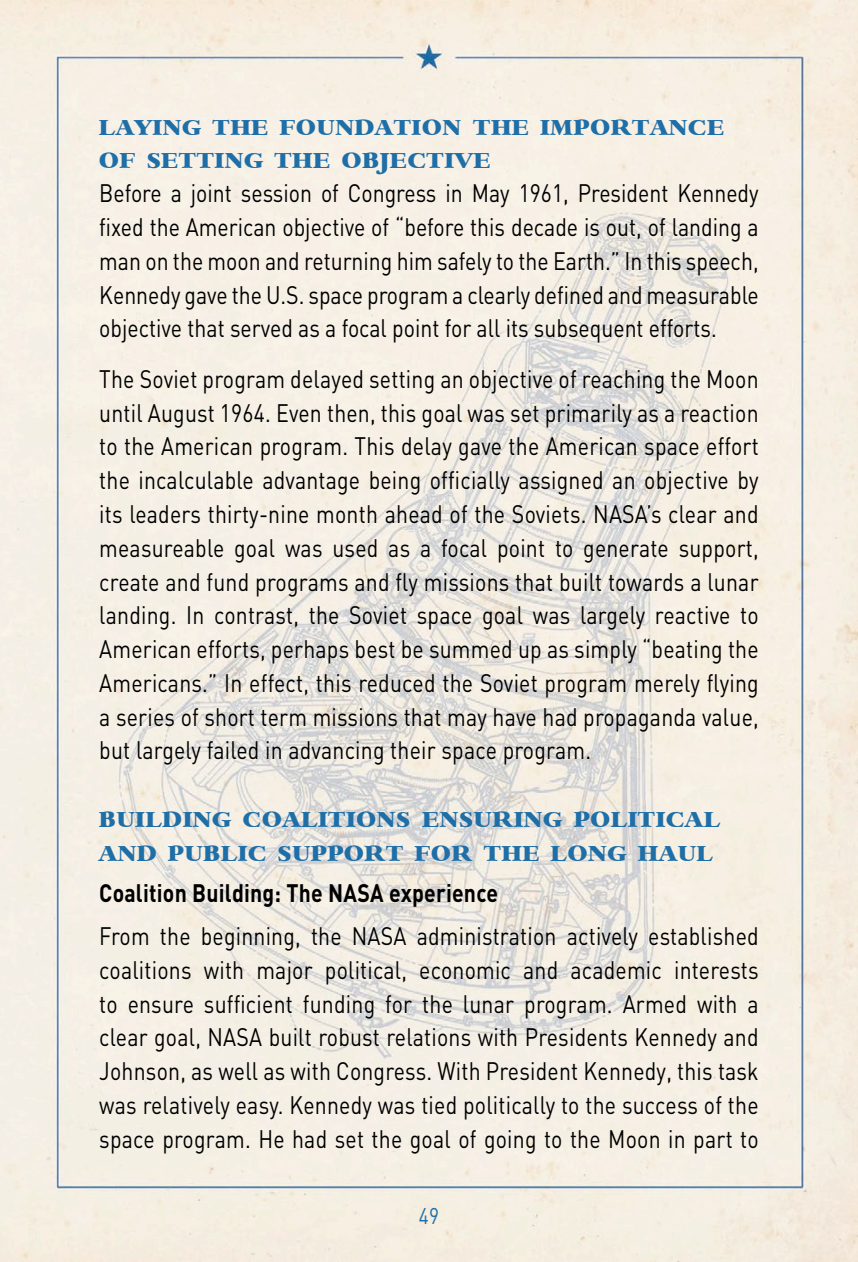
<style>
.page{position:relative;width:858px;height:1262px;background:#fff}
.page>*{position:absolute;margin:0;border:0;box-sizing:border-box;transform-origin:0 0}
.t1{font:25px/33.8px "DIN";letter-spacing:.01em;color:#000;text-align:justify;scale:.85 1}
.t2{font:700 25px "DIN";letter-spacing:.01em;color:#000;scale:.85 1}
.t3{font:22.5px "DIN";color:#1e6ea7;scale:.85 1}
.C-Head{font:700 21.25px/33.8px "Bambi";letter-spacing:.05em;color:#1e6ea7}
</style>
<div class="page">
<img style="left:0;top:0;width:857px;height:1261px">
<p class="C-Head" style="left:99px;top:112px;width:626px">LAYING THE FOUNDATION: THE IMPORTANCE<br>OF SETTING THE OBJECTIVE</p>
<p class="t1" style="left:99px;top:176px;width:777px">Before a joint session of Congress in May 1961, President Kennedy fixed the American objective of “before this decade is out, of landing a man on the moon and returning him safely to the Earth.” In this speech, Kennedy gave the U.S. space program a clearly defined and measurable objective that served as a focal point for all its subsequent efforts.</p>
<p class="t1" style="left:99px;top:361px;width:777px">The Soviet program delayed setting an objective of reaching the Moon until August 1964. Even then, this goal was set primarily as a reaction to the American program. This delay gave the American space effort the incalculable advantage being officially assigned an objective by its leaders thirty-nine month ahead of the Soviets. NASA’s clear and measureable goal was used as a focal point to generate support, create and fund programs and fly missions that built towards a lunar landing. In contrast, the Soviet space goal was largely reactive to American efforts, perhaps best be summed up as simply “beating the Americans.” In effect, this reduced the Soviet program merely flying a series of short term missions that may have had propaganda value, but largely failed in advancing their space program.</p>
<p class="C-Head" style="left:99px;top:804px;width:622px">BUILDING COALITIONS: ENSURING POLITICAL<br>AND PUBLIC SUPPORT FOR THE LONG HAUL</p>
<p class="t2" style="left:99px;top:876px;width:470px">Coalition Building: The NASA experience</p>
<p class="t1" style="left:99px;top:918px;width:777px">From the beginning, the NASA administration actively established coalitions with major political, economic and academic interests to ensure sufficient funding for the lunar program. Armed with a clear goal, NASA built robust relations with Presidents Kennedy and Johnson, as well as with Congress. With President Kennedy, this task was relatively easy. Kennedy was tied politically to the success of the space program. He had set the goal of going to the Moon in part to</p>
<p class="t3" style="left:419px;top:1201px;width:25px">49</p>
</div>
